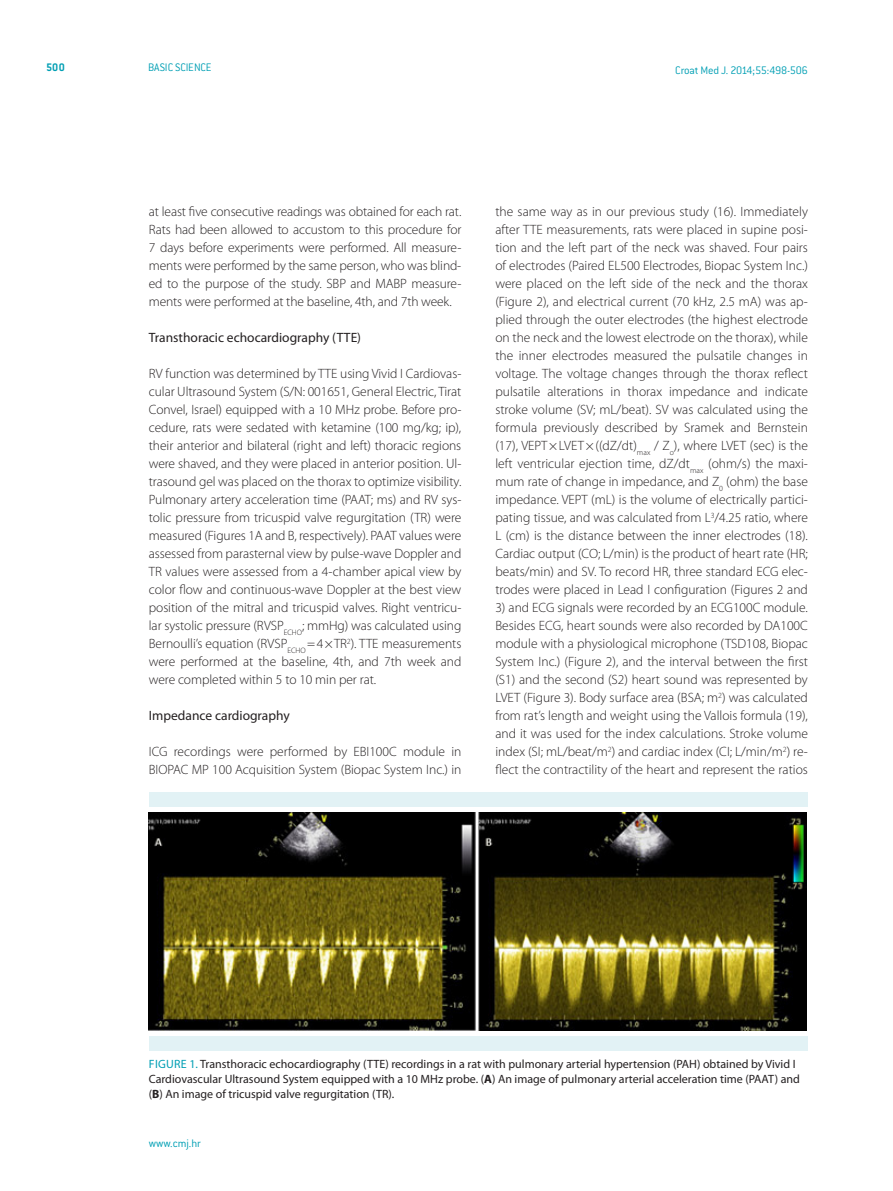
<style>
.page{position:relative;width:893px;height:1191px;background:#fff}
.page>*{position:absolute;margin:0;border:0;box-sizing:border-box;transform-origin:0 0}
.t1{font:300 13.5px/18px "Myriad Pro";color:#231f20;text-align:justify}
.t2{font:13.5px "Myriad Pro";color:#231f20}
.t3{font:12px/15px "Myriad Pro";color:#231f20}
.t4{font:300 12px "ITC Conduit LTCE";letter-spacing:-.015em;color:#009fb4}
.t5{font:700 12px "ITC Conduit LTCE";color:#009fb4}
.s1{color:#009fb4}
.s2{font-weight:700}
</style>
<div class="page">
<img style="left:149px;top:812px;width:658px;height:218px">
<div style="left:149px;top:792px;width:659px;height:15px;background:#e2f2f5"></div>
<div style="left:149px;top:1035px;width:659px;height:15px;background:#e2f2f5"></div>
<p class="t5" style="left:46px;top:60px;width:20px">500</p>
<p class="t4" style="left:148px;top:61px;width:65px">BASIC SCIENCE</p>
<p class="t4" style="left:675px;top:63px;width:134px">Croat Med J. 2014;55:498-506</p>
<p class="t1" style="left:149px;top:202px;width:314px">at least five consecutive readings was obtained for each rat.<br>Rats had been allowed to accustom to this procedure for 7 days before experiments were performed. All measure&shy;ments were performed by the same person, who was blind&shy;ed to the purpose of the study. SBP and MABP measure&shy;ments were performed at the baseline, 4th, and 7th week.</p>
<p class="t2" style="left:149px;top:329px;width:214px">Transthoracic echocardiography (TTE)</p>
<p class="t1" style="left:149px;top:364px;width:314px">RV function was determined by TTE using Vivid I Cardiovas&shy;cular Ultrasound System (S/N: 001651, General Electric, Tirat Convel, Israel) equipped with a 10 MHz probe. Before pro&shy;cedure, rats were sedated with ketamine (100 mg/kg; ip), their anterior and bilateral (right and left) thoracic regions were shaved, and they were placed in anterior position. Ul&shy;trasound gel was placed on the thorax to optimize visibility.<br>Pulmonary artery acceleration time (PAAT; ms) and RV sys&shy;tolic pressure from tricuspid valve regurgitation (TR) were measured (Figures 1A and B, respectively). PAAT values were assessed from parasternal view by pulse-wave Doppler and TR values were assessed from a 4-chamber apical view by color flow and continuous-wave Doppler at the best view position of the mitral and tricuspid valves. Right ventricu&shy;lar systolic pressure (RVSP<sub>ECHO</sub>; mmHg) was calculated using Bernoulli’s equation (RVSP<sub>ECHO</sub> =4×TR<sup>2</sup>). TTE measurements were performed at the baseline, 4th, and 7th week and were completed within 5 to 10 min per rat.</p>
<p class="t2" style="left:149px;top:707px;width:142px">I mpedance cardiography</p>
<p class="t1" style="left:149px;top:742px;width:314px">ICG recordings were performed by EBI100C module in<br>BIOPAC MP 100 Acquisition System (Biopac System Inc.) in</p>
<p class="t1" style="left:495px;top:202px;width:314px">the same way as in our previous study (16). Immediately after TTE measurements, rats were placed in supine posi&shy;tion and the left part of the neck was shaved. Four pairs of electrodes (Paired EL500 Electrodes, Biopac System Inc.) were placed on the left side of the neck and the thorax (Figure 2), and electrical current (70 kHz, 2.5 mA) was ap&shy;plied through the outer electrodes (the highest electrode on the neck and the lowest electrode on the thorax), while the inner electrodes measured the pulsatile changes in voltage. The voltage changes through the thorax reflect pulsatile alterations in thorax impedance and indicate stroke volume (SV; mL/beat). SV was calculated using the formula previously described by Sramek and Bernstein (17), VEPT×LVET×((dZ/dt)<sub>max</sub> / Z<sub>o</sub>), where LVET (sec) is the left ventricular ejection time, dZ/dt<sub>max</sub> (ohm/s) the maxi&shy;mum rate of change in impedance, and Z<sub>0</sub> (ohm) the base impedance. VEPT (mL) is the volume of electrically partici&shy;pating tissue, and was calculated from L<sup>3</sup>/4.25 ratio, where L (cm) is the distance between the inner electrodes (18).<br>Cardiac output (CO; L/min) is the product of heart rate (HR; beats/min) and SV. To record HR, three standard ECG elec&shy;trodes were placed in Lead I configuration (Figures 2 and</p>
<p class="t1" style="left:495px;top:598px;width:314px">3) and ECG signals were recorded by an ECG100C module.<br>Besides ECG, heart sounds were also recorded by DA100C module with a physiological microphone (TSD108, Biopac System Inc.) (Figure 2), and the interval between the first (S1) and the second (S2) heart sound was represented by LVET (Figure 3). Body surface area (BSA; m<sup>2</sup>) was calculated from rat’s length and weight using the Vallois formula (19), and it was used for the index calculations. Stroke volume index (SI; mL/beat/m<sup>2</sup>) and cardiac index (CI; L/min/m<sup>2</sup>) re&shy;flect the contractility of the heart and represent the ratios</p>
<p class="t3" style="left:149px;top:1056px;width:653px"><span class="s1">Figure 1.</span> Transthoracic echocardiography (TTE) recordings in a rat with pulmonary arterial hypertension (PAH) obtained by Vivid I<br>Cardiovascular Ultrasound System equipped with a 10 MHz probe. (<span class="s2">A</span>) An image of pulmonary arterial acceleration time (PAAT) and (<span class="s2">B</span>) An image of tricuspid valve regurgitation (TR).</p>
<p class="t4" style="left:149px;top:1136px;width:54px">www.cmj.hr</p>
</div>
